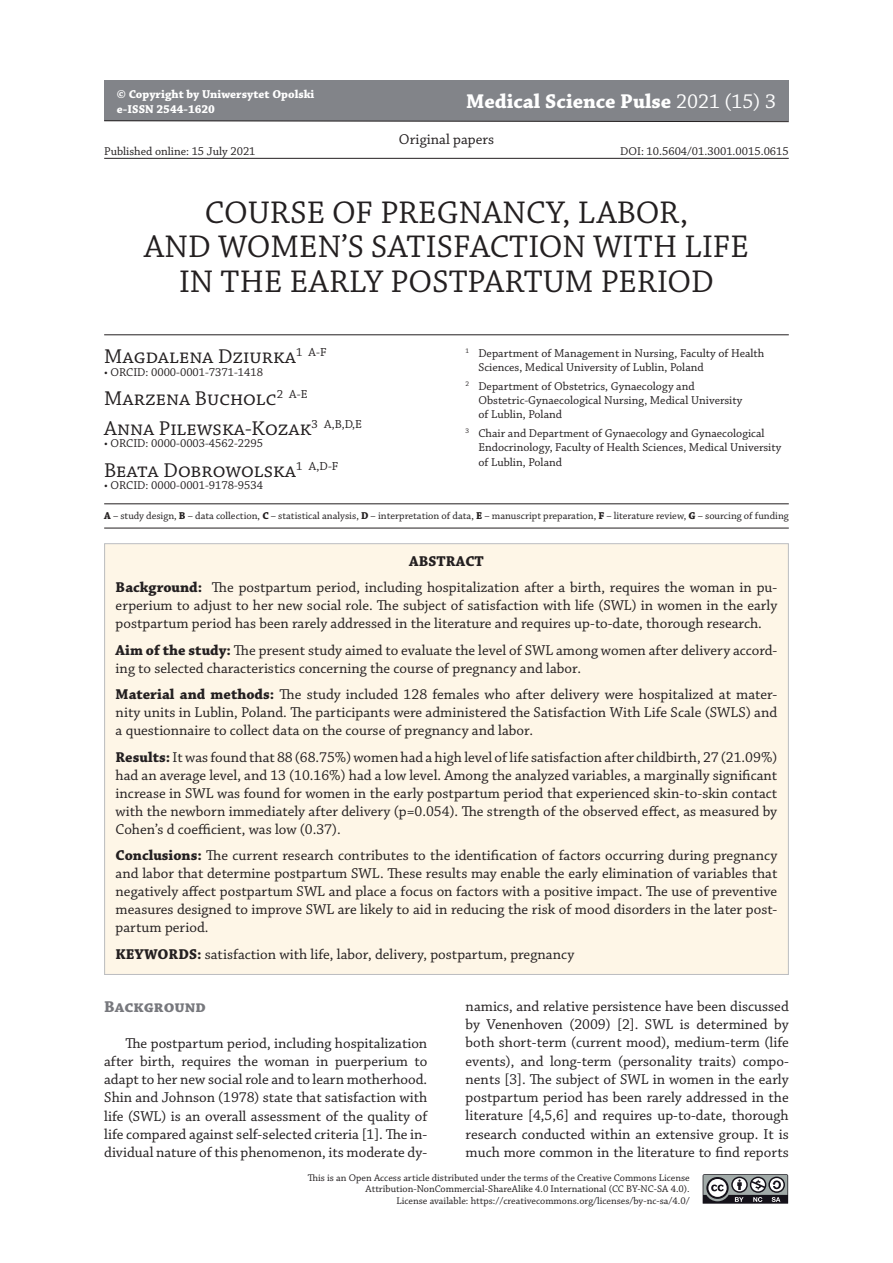
<style>
.page{position:relative;width:893px;height:1263px;background:#fff}
.page>*{position:absolute;margin:0;border:0;box-sizing:border-box;transform-origin:0 0}
.t1{font:33px/34.7px "Chaparral Pro";letter-spacing:.055em;color:#231f20}
.t2{font:33px "Chaparral Pro";letter-spacing:.075em;color:#231f20}
.t3{font:21px/29.4px "Chaparral Pro";color:#231f20}
.t4{font:700 21px "Chaparral Pro";color:#fff}
.t5{font:700 16.5px "Chaparral Pro";color:#77787d}
.t6{font:15px/18px "Chaparral Pro";color:#231f20;text-align:justify}
.t7{font:700 15px "Chaparral Pro";color:#231f20}
.t8{font:12px/14.4px "Chaparral Pro";color:#231f20}
.t9{font:700 12px/14.4px "Chaparral Pro";color:#fff}
.t10{font:10.5px "Chaparral Pro";color:#231f20}
.t11{font:10.2px/11.2px "Chaparral Pro";color:#231f20;text-align:right}
.s1{font-weight:400}
.s2{font-weight:700}
</style>
<div class="page">
<svg style="left:703px;top:1174px;width:85px;height:30px;background:#797a7d"></svg>
<div style="left:104px;top:81px;width:685px;height:40px;background:#828489"></div>
<svg style="left:104px;top:120px;width:685px;height:2px"></svg>
<hr style="left:104px;top:158px;width:685px;height:1px;background:#231f20">
<hr style="left:104px;top:334px;width:685px;height:1px;background:#231f20">
<hr style="left:104px;top:503px;width:685px;height:1px;background:#231f20">
<hr style="left:104px;top:528px;width:685px;height:1px;background:#231f20">
<div style="left:105px;top:544px;width:683px;height:430px;background:#fef6e7"></div>
<p class="t9" style="left:117px;top:88px;width:199px">© Copyright by Uniwersytet Opolski e-ISSN 2544-1620</p>
<h2 class="t4" style="left:466px;top:89px;width:311px">Medical Science Pulse <span class="s1">2021 (15) 3</span></h2>
<p class="t6" style="left:399px;top:131px;width:97px">Original papers</p>
<p class="t8" style="left:104px;top:144px;width:153px">Published online: 15 July 2021</p>
<p class="t8" style="left:620px;top:144px;width:170px">DOI: 10.5604/01.3001.0015.0615</p>
<h1 class="t2" style="left:205px;top:194px;width:276px">Course of pregnancy</h1>
<h1 class="t1" style="left:563px;top:196px;width:36px">, labo</h1>
<h1 class="t1" style="left:659px;top:196px;width:31px">r,</h1>
<h1 class="t1" style="left:144px;top:231px;width:404px">and women’s satisfaction</h1>
<h1 class="t1" style="left:179px;top:231px;width:571px;text-indent:414px">with life in the early postpartum period</h1>
<h2 class="t3" style="left:104px;top:343px;width:223px">Magdalena Dziurka<sup>1</sup> <sup>A-F</sup></h2>
<p class="t8" style="left:104px;top:365px;width:160px">• ORCID: 0000-0001-7371-1418</p>
<h2 class="t3" style="left:104px;top:385px;width:258px">Marzena Bucholc<sup>2</sup> <sup>A-E<br></sup>Anna Pilewska-Kozak<sup>3</sup> <sup>A,B,D,E</sup></h2>
<p class="t8" style="left:104px;top:437px;width:160px">• ORCID: 0000-0003-4562-2295</p>
<h2 class="t3" style="left:104px;top:456px;width:235px">Beata Dobrowolska<sup>1</sup> <sup>A,D-F</sup></h2>
<p class="t8" style="left:104px;top:479px;width:160px">• ORCID: 0000-0001-9178-9534</p>
<p class="t8" style="left:478px;top:346px;width:288px;text-indent:-13px"><sup>1</sup> Department of Management in Nursing, Faculty of Health<br>Sciences, Medical University of Lublin, Poland</p>
<p class="t8" style="left:478px;top:379px;width:265px;text-indent:-13px"><sup>2</sup> Department of Obstetrics, Gynaecology and<br>Obstetric-Gynaecological Nursing, Medical University of Lublin, Poland</p>
<p class="t8" style="left:478px;top:426px;width:305px;text-indent:-13px"><sup>3</sup> Chair and Department of Gynaecology and Gynaecological<br>Endocrinology, Faculty of Health Sciences, Medical University of Lublin, Poland</p>
<p class="t10" style="left:104px;top:510px;width:686px"><span class="s2">A</span> – study design, <span class="s2">B</span> – data collection, <span class="s2">C</span> – statistical analysis, <span class="s2">D</span> – interpretation of data, <span class="s2">E</span> – manuscript preparation, <span class="s2">F</span> – literature review, <span class="s2">G</span> – sourcing of funding</p>
<p class="t6" style="left:116px;top:548px;width:663px;line-height:26.5px;text-align:center"><span class="s2">ABSTRACT<br>Background:</span> The postpartum period, including hospitalization after a birth, requires the woman in pu-</p>
<p class="t6" style="left:116px;top:597px;width:663px">erperium to adjust to her new social role. The subject of satisfaction with life (SWL) in women in the early postpartum period has been rarely addressed in the literature and requires up-to-date, thorough research.</p>
<p class="t6" style="left:116px;top:642px;width:663px"><span class="s2">Aim of the study:</span> The present study aimed to evaluate the level of SWL among women after delivery accord&shy;ing to selected characteristics concerning the course of pregnancy and labor.</p>
<p class="t6" style="left:116px;top:686px;width:663px"><span class="s2">Material and methods:</span> The study included 128 females who after delivery were hospitalized at mater&shy;nity units in Lublin, Poland. The participants were administered the Satisfaction With Life Scale (SWLS) and a questionnaire to collect data on the course of pregnancy and labor.</p>
<p class="t6" style="left:116px;top:749px;width:663px"><span class="s2">Results:</span> It was found that 88 (68.75%) women had a high level of life satisfaction after childbirth, 27 (21.09%) had an average level, and 13 (10.16%) had a low level. Among the analyzed variables, a marginally significant increase in SWL was found for women in the early postpartum period that experienced skin-to-skin contact with the newborn immediately after delivery (p=0.054). The strength of the observed effect, as measured by Cohen’s d coefficient, was low (0.37).</p>
<p class="t6" style="left:116px;top:847px;width:663px"><span class="s2">Conclusions:</span> The current research contributes to the identification of factors occurring during pregnancy and labor that determine postpartum SWL. These results may enable the early elimination of variables that negatively affect postpartum SWL and place a focus on factors with a positive impact. The use of preventive measures designed to improve SWL are likely to aid in reducing the risk of mood disorders in the later post&shy;partum period.</p>
<p class="t7" style="left:116px;top:945px;width:53px">Keywords</p>
<p class="t6" style="left:197px;top:946px;width:379px"><span class="s2">:</span> satisfaction with life, labor, delivery, postpartum, pregnancy</p>
<p class="t5" style="left:104px;top:997px;width:103px">Background</p>
<p class="t6" style="left:104px;top:1035px;width:325px;text-indent:21px">The postpartum period, including hospitalization after birth, requires the woman in puerperium to adapt to her new social role and to learn motherhood.<br>Shin and Johnson (1978) state that satisfaction with life (SWL) is an overall assessment of the quality of life compared against self-selected criteria [1]. The in&shy;dividual nature of this phenomenon, its moderate dy-</p>
<p class="t6" style="left:466px;top:997px;width:325px">namics, and relative persistence have been discussed by Venenhoven (2009) [2]. SWL is determined by both short-term (current mood), medium-term (life events), and long-term (personality traits) compo&shy;nents [3]. The subject of SWL in women in the early postpartum period has been rarely addressed in the literature [4,5,6] and requires up-to-date, thorough research conducted within an extensive group. It is much more common in the literature to find reports</p>
<p class="t11" style="left:308px;top:1173px;width:384px">This is an Open Access article distributed under the terms of the Creative Commons License<br>Attribution-NonCommercial-ShareAlike 4.0 International (CC BY-NC-SA 4.0).<br>License available: https://creativecommons.org/licenses/by-nc-sa/4.0/</p>
</div>
